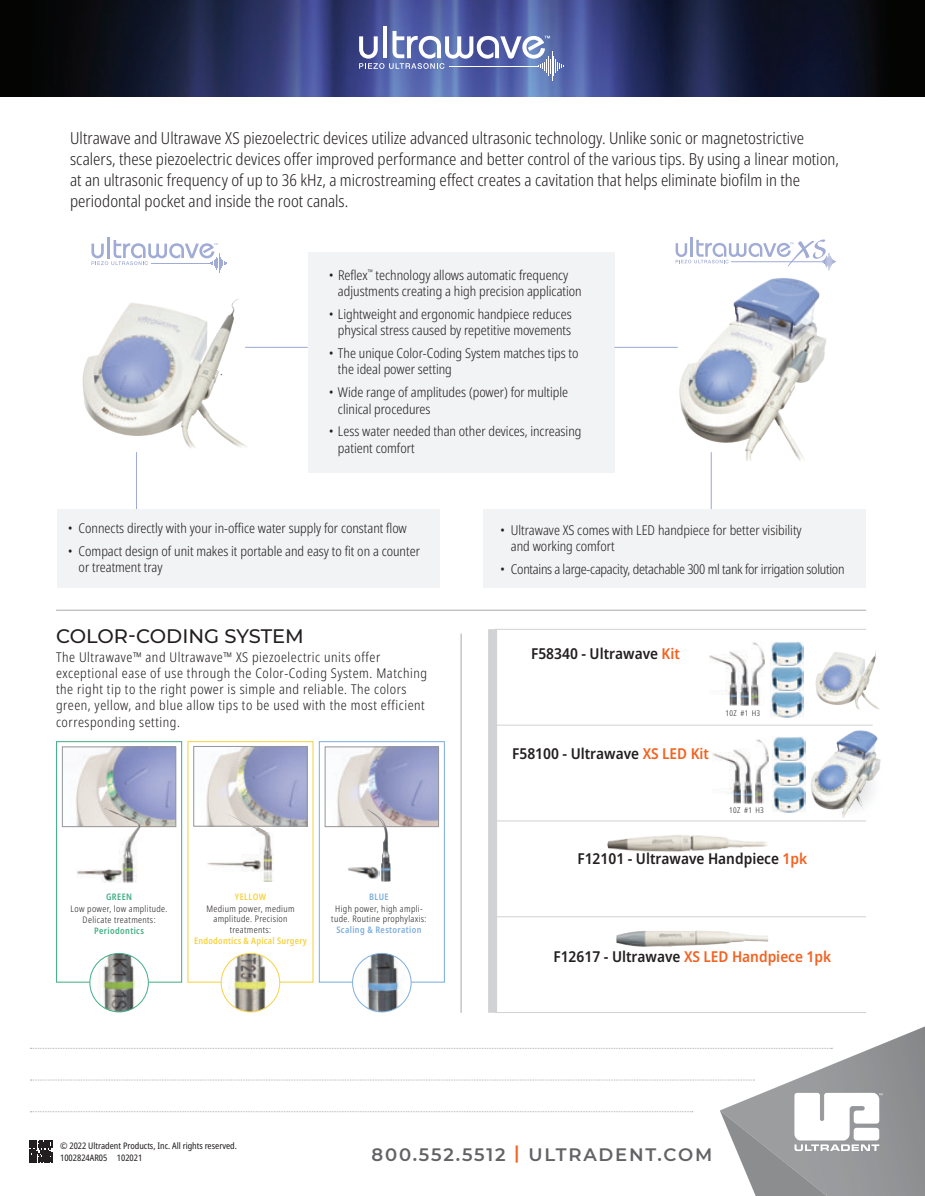
<style>
.page{position:relative;width:925px;height:1196px;background:#fff}
.page>*{position:absolute;margin:0;border:0;box-sizing:border-box;transform-origin:0 0}
.t1{font:500 19.5px "Montserrat";color:#231f20}
.t2{font:600 18px "Montserrat";letter-spacing:.1em;color:#636366}
.t3{font:300 condensed 16.5px/21px "Noto Sans";color:#231f20}
.t4{font:600 semi-condensed 15px "Noto Sans";color:#231f20}
.t5{font:600 semi-condensed 15px "Noto Sans";color:#f26221}
.t6{font:300 condensed 13.5px/16.2px "Noto Sans";color:#231f20}
.t7{font:300 condensed 13.5px/16.2px "Noto Sans";letter-spacing:.04em;color:#231f20}
.t8{font:300 condensed 13.5px "Noto Sans";letter-spacing:-.02em;color:#231f20}
.t9{font:300 condensed 9px/10.8px "Noto Sans";letter-spacing:.04em;color:#231f20;text-align:center}
.t10{font:condensed 9px "Noto Sans";color:#231f20}
.t11{font:600 condensed 9px "Noto Sans";letter-spacing:.025em;color:#f7d242}
.t12{font:600 condensed 9px "Noto Sans";letter-spacing:.04em;color:#7eafdd}
.t13{font:600 condensed 9px "Noto Sans";letter-spacing:.04em;color:#42af84}
.t14{font:300 condensed 7.95px "Noto Sans";letter-spacing:.04em;color:#231f20}
.s1{color:#f26221}
.s2{color:#231f20}
</style>
<div class="page">
<div style="left:483px;top:509px;width:382px;height:79px;background:#f2f3f4"></div>
<div style="left:308px;top:252px;width:306px;height:221px;background:#f2f3f4"></div>
<hr style="left:495px;top:821px;width:371px;height:1px;background:#d1d2d4">
<hr style="left:495px;top:916px;width:371px;height:1px;background:#d1d2d4">
<hr style="left:495px;top:629px;width:371px;height:1px;background:#d1d2d4">
<hr style="left:495px;top:725px;width:378px;height:1px;background:#d1d2d4">
<hr style="left:495px;top:1012px;width:371px;height:1px;background:#d1d2d4">
<div style="left:488px;top:629px;width:9px;height:384px;background:#d1d2d4"></div>
<hr style="left:461px;top:633px;width:1px;height:380px;background:#a8a9ad">
<hr style="left:107px;top:237px;width:3px;height:21px;background:#a1acd6">
<svg style="left:91px;top:240px;width:136px;height:33px"></svg>
<img style="left:0;top:0;width:925px;height:97px">
<hr style="left:383px;top:26px;width:4px;height:32px;background:#fff">
<hr style="left:552px;top:51px;width:1px;height:30px;background:#fff">
<svg style="left:359px;top:31px;width:205px;height:45px"></svg>
<hr style="left:56px;top:610px;width:810px;height:1px;background:#a8a9ad">
<hr style="left:614px;top:347px;width:64px;height:1px;background:#a1acd6">
<div style="left:57px;top:509px;width:383px;height:79px;background:#f2f3f4"></div>
<hr style="left:711px;top:452px;width:1px;height:57px;background:#a1acd6">
<hr style="left:136px;top:452px;width:1px;height:57px;background:#a1acd6">
<hr style="left:690px;top:237px;width:3px;height:20px;background:#a1acd6">
<svg style="left:676px;top:240px;width:160px;height:30px"></svg>
<hr style="left:245px;top:347px;width:63px;height:1px;background:#a1acd6">
<img style="left:616px;top:930px;width:152px;height:17px">
<img style="left:607px;top:835px;width:161px;height:17px">
<img style="left:815px;top:650px;width:65px;height:59px">
<img style="left:770px;top:641px;width:33px;height:76px">
<img style="left:751px;top:642px;width:14px;height:63px">
<img style="left:730px;top:651px;width:18px;height:54px">
<img style="left:709px;top:654px;width:28px;height:51px">
<div style="left:703px;top:695px;width:26px;height:10px;background:#fff"></div>
<img style="left:810px;top:730px;width:71px;height:87px">
<img style="left:772px;top:736px;width:33px;height:76px">
<img style="left:755px;top:739px;width:13px;height:64px">
<img style="left:733px;top:749px;width:19px;height:54px">
<img style="left:713px;top:752px;width:27px;height:51px">
<div style="left:707px;top:794px;width:25px;height:9px;background:#fff"></div>
<div style="left:56px;top:741px;width:126px;height:242px;background:#fff;border:1px solid #42af84"></div>
<img style="left:76px;top:749px;width:98px;height:76px">
<div style="left:62px;top:747px;width:114px;height:80px;border:1px solid #939598"></div>
<div style="left:319px;top:741px;width:126px;height:242px;background:#fff;border:1px solid #7eafdd"></div>
<img style="left:337px;top:749px;width:100px;height:76px">
<div style="left:325px;top:747px;width:114px;height:80px;border:1px solid #939598"></div>
<img style="left:206px;top:748px;width:99px;height:76px">
<div style="left:194px;top:746px;width:113px;height:80px;border:1px solid #939598"></div>
<img style="left:90px;top:953px;width:58px;height:59px;border-radius:29px">
<div style="left:89px;top:953px;width:60px;height:59px;border:1px solid #42af84;border-radius:50%"></div>
<svg style="left:221px;top:953px;width:59px;height:59px"></svg>
<img style="left:221px;top:953px;width:54px;height:59px">
<div style="left:221px;top:953px;width:59px;height:59px;border:1px solid #f7d242;border-radius:50%"></div>
<img style="left:353px;top:953px;width:58px;height:59px;border-radius:29px">
<div style="left:352px;top:953px;width:59px;height:59px;border:1px solid #7eafdd;border-radius:50%"></div>
<img style="left:206px;top:809px;width:68px;height:72px">
<img style="left:364px;top:807px;width:36px;height:75px">
<img style="left:348px;top:865px;width:31px;height:14px">
<img style="left:75px;top:805px;width:67px;height:78px">
<img style="left:82px;top:299px;width:183px;height:149px">
<img style="left:647px;top:278px;width:179px;height:200px">
<svg style="left:919px;top:0;width:6px;height:3px"></svg>
<svg style="left:29px;top:1026px;width:896px;height:170px"></svg>
<p class="t3" style="left:70px;top:128px;width:770px">Ultrawave and Ultrawave XS piezoelectric devices utilize advanced ultrasonic technology. Unlike sonic or magnetostrictive scalers, these piezoelectric devices offer improved performance and better control of the various tips. By using a linear motion, at an ultrasonic frequency of up to 36 kHz, a microstreaming effect creates a cavitation that helps eliminate biofilm in the periodontal pocket and inside the root canals.</p>
<p class="t6" style="left:338px;top:267px;width:245px;text-indent:-9px">• Reflex<sup>™</sup> technology allows automatic frequency adjustments creating a high precision application</p>
<p class="t6" style="left:329px;top:306px;width:244px;text-align:right">• Lightweight and ergonomic handpiece reduces physical stress caused by repetitive movements</p>
<p class="t6" style="left:338px;top:345px;width:242px;text-indent:-9px">• The unique Color-Coding System matches tips to the ideal power setting</p>
<p class="t6" style="left:338px;top:385px;width:232px;text-indent:-9px">• Wide range of amplitudes (power) for multiple clinical procedures</p>
<p class="t6" style="left:338px;top:424px;width:245px;text-indent:-9px">• Less water needed than other devices, increasing patient comfort</p>
<p class="t6" style="left:68px;top:521px;width:341px">• Connects directly with your in-office water supply for constant flow</p>
<p class="t6" style="left:79px;top:544px;width:343px;text-indent:-11px">• Compact design of unit makes it portable and easy to fit on a counter or treatment tray</p>
<h1 class="t1" style="left:56px;top:622px;width:249px">COLOR-CODING SYSTEM</h1>
<p class="t7" style="left:56px;top:649px;width:372px">The Ultrawave™ and Ultrawave™ XS piezoelectric units offer exceptional ease of use through the Color-Coding System. Matching the right tip to the right power is simple and reliable. The colors green, yellow, and blue allow tips to be used with the most efficient corresponding setting.</p>
<p class="t13" style="left:106px;top:890px;width:28px">GREEN</p>
<p class="t9" style="left:71px;top:903px;width:98px">Low power, low amplitude.<br>Delicate treatments:</p>
<p class="t13" style="left:94px;top:924px;width:51px">Periodontics</p>
<p class="t11" style="left:235px;top:890px;width:33px">YELLOW</p>
<p class="t9" style="left:206px;top:903px;width:90px">Medium power, medium amplitude. Precision treatments:</p>
<p class="t11" style="left:194px;top:934px;width:114px">Endodontics &amp; Apical Surgery</p>
<p class="t12" style="left:369px;top:890px;width:21px">BLUE</p>
<p class="t9" style="left:331px;top:903px;width:97px">High power, high ampli&shy;tude. Routine prophylaxis:</p>
<p class="t12" style="left:336px;top:924px;width:87px">Scaling &amp; Restoration</p>
<p class="t6" style="left:511px;top:522px;width:292px;text-indent:-11px">• Ultrawave XS comes with LED handpiece for better visibility and working comfort</p>
<p class="t8" style="left:500px;top:559px;width:346px">• Contains a large-capacity, detachable 300 ml tank for irrigation solution</p>
<p class="t4" style="left:531px;top:643px;width:150px">F58340 - Ultrawave <span class="s1">Kit</span></p>
<p class="t4" style="left:512px;top:743px;width:198px">F58100 - Ultrawave <span class="s1">XS LED Kit</span></p>
<p class="t14" style="left:725px;top:707px;width:13px">10Z</p>
<p class="t14" style="left:740px;top:707px;width:21px">#1 H3</p>
<p class="t14" style="left:729px;top:805px;width:13px">10Z</p>
<p class="t14" style="left:744px;top:805px;width:21px">#1 H3</p>
<p class="t4" style="left:577px;top:848px;width:231px">F12101 - Ultrawave Handpiece <span class="s1">1pk</span></p>
<p class="t5" style="left:553px;top:946px;width:279px"><span class="s2">F12617 - Ultrawave</span> XS LED Handpiece 1pk</p>
<p class="t10" style="left:60px;top:1140px;width:178px">© 2022 Ultradent Products, Inc. All rights reserved.</p>
<h2 class="t2" style="left:372px;top:1141px;width:342px">800.552.5512 <span class="s1">|</span> ULTRADENT.COM</h2>
<p class="t10" style="left:60px;top:1151px;width:84px">1002824AR05 102021</p>
</div>
